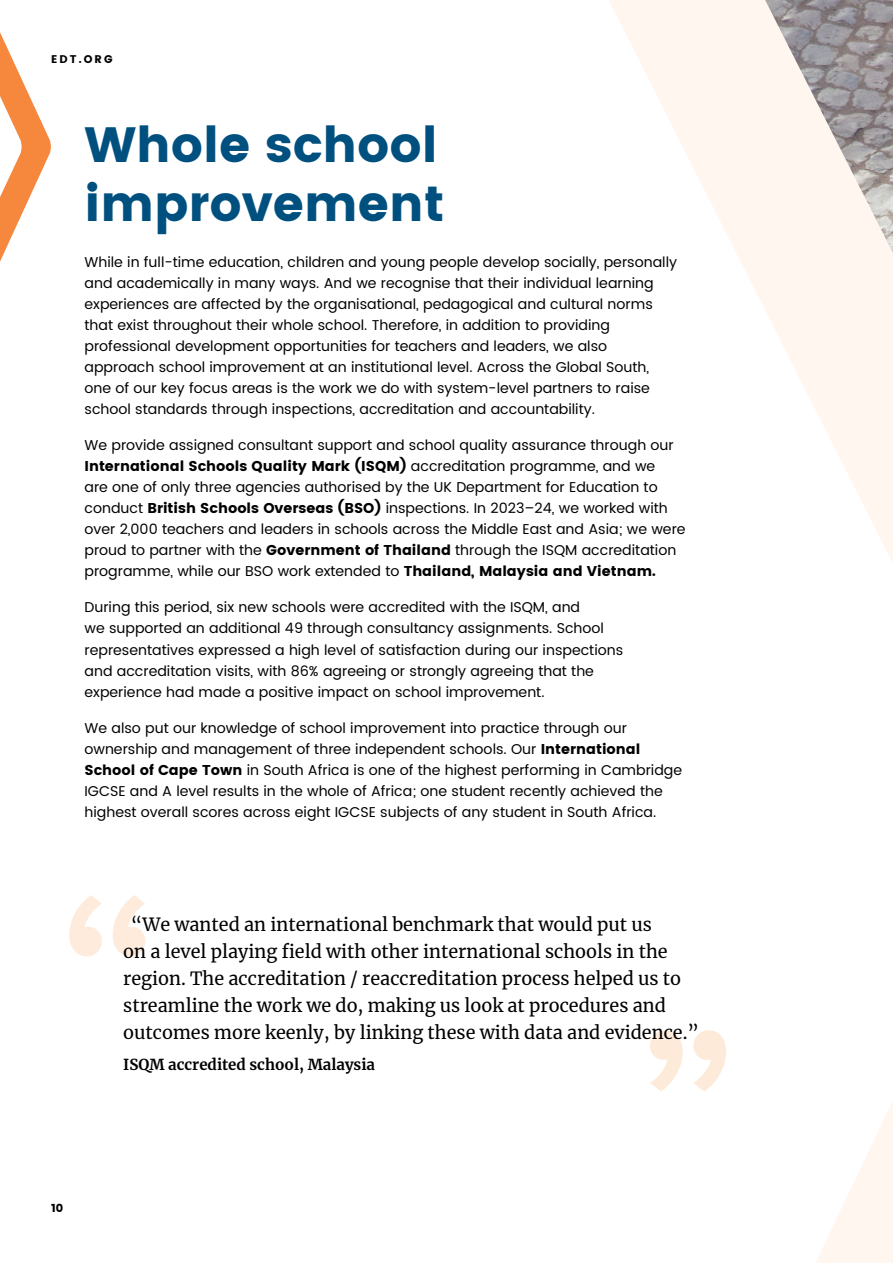
<style>
.page{position:relative;width:893px;height:1263px;background:#fff}
.page>*{position:absolute;margin:0;border:0;box-sizing:border-box;transform-origin:0 0}
.t1{font:700 49.5px/58.5px "Poppins";color:#00507f}
.t2{font:18px/27px "Merriweather";color:#000}
.t3{font:700 15px "Merriweather";color:#000}
.t4{font:14.25px/21px "Poppins";color:#000}
.t5{font:700 11.4px "Poppins";color:#000}
.t6{font:700 11.1px "Poppins";letter-spacing:.19em;color:#000}
.s1{font-weight:700}
</style>
<div class="page">
<svg style="left:0;top:32px;width:51px;height:230px"></svg>
<svg style="left:609px;top:0;width:284px;height:1263px"></svg>
<svg style="left:69px;top:895px;width:76px;height:61px"></svg>
<svg style="left:650px;top:1030px;width:76px;height:61px"></svg>
<p class="t6" style="left:51px;top:53px;width:63px">EDT.ORG</p>
<h1 class="t1" style="left:85px;top:116px;width:361px">Whole school improvement</h1>
<p class="t4" style="left:85px;top:252px;width:594px">While in full-time education, children and young people develop socially, personally and academically in many ways. And we recognise that their individual learning experiences are affected by the organisational, pedagogical and cultural norms that exist throughout their whole school. Therefore, in addition to providing professional development opportunities for teachers and leaders, we also approach school improvement at an institutional level. Across the Global South, one of our key focus areas is the work we do with system-level partners to raise school standards through inspections, accreditation and accountability.</p>
<p class="t4" style="left:85px;top:435px;width:603px">We provide assigned consultant support and school quality assurance through our <span class="s1">International Schools Quality Mark (ISQM)</span> accreditation programme, and we<br>are one of only three agencies authorised by the UK Department for Education to conduct <span class="s1">British Schools Overseas (BSO)</span> inspections. In 2023–24, we worked with over 2,000 teachers and leaders in schools across the Middle East and Asia; we were proud to partner with the <span class="s1">Government of Thailand</span> through the ISQM accreditation programme, while our BSO work extended to <span class="s1">Thailand, Malaysia and Vietnam.</span></p>
<p class="t4" style="left:85px;top:597px;width:540px">During this period, six new schools were accredited with the ISQM, and<br>we supported an additional 49 through consultancy assignments. School representatives expressed a high level of satisfaction during our inspections and accreditation visits, with 86% agreeing or strongly agreeing that the experience had made a positive impact on school improvement.</p>
<p class="t4" style="left:85px;top:717px;width:599px">We also put our knowledge of school improvement into practice through our ownership and management of three independent schools. Our <span class="s1">International School of Cape Town</span> in South Africa is one of the highest performing in Cambridge IGCSE and A level results in the whole of Africa; one student recently achieved the highest overall scores across eight IGCSE subjects of any student in South Africa.</p>
<p class="t5" style="left:51px;top:1201px;width:14px">10</p>
<p class="t2" style="left:123px;top:910px;width:577px;text-indent:8px">“We wanted an international benchmark that would put us<br>on a level playing field with other international schools in the region. The accreditation / reaccreditation process helped us to streamline the work we do, making us look at procedures and outcomes more keenly, by linking these with data and evidence.”</p>
<p class="t3" style="left:123px;top:1054px;width:253px">ISQM accredited school, Malaysia</p>
</div>
